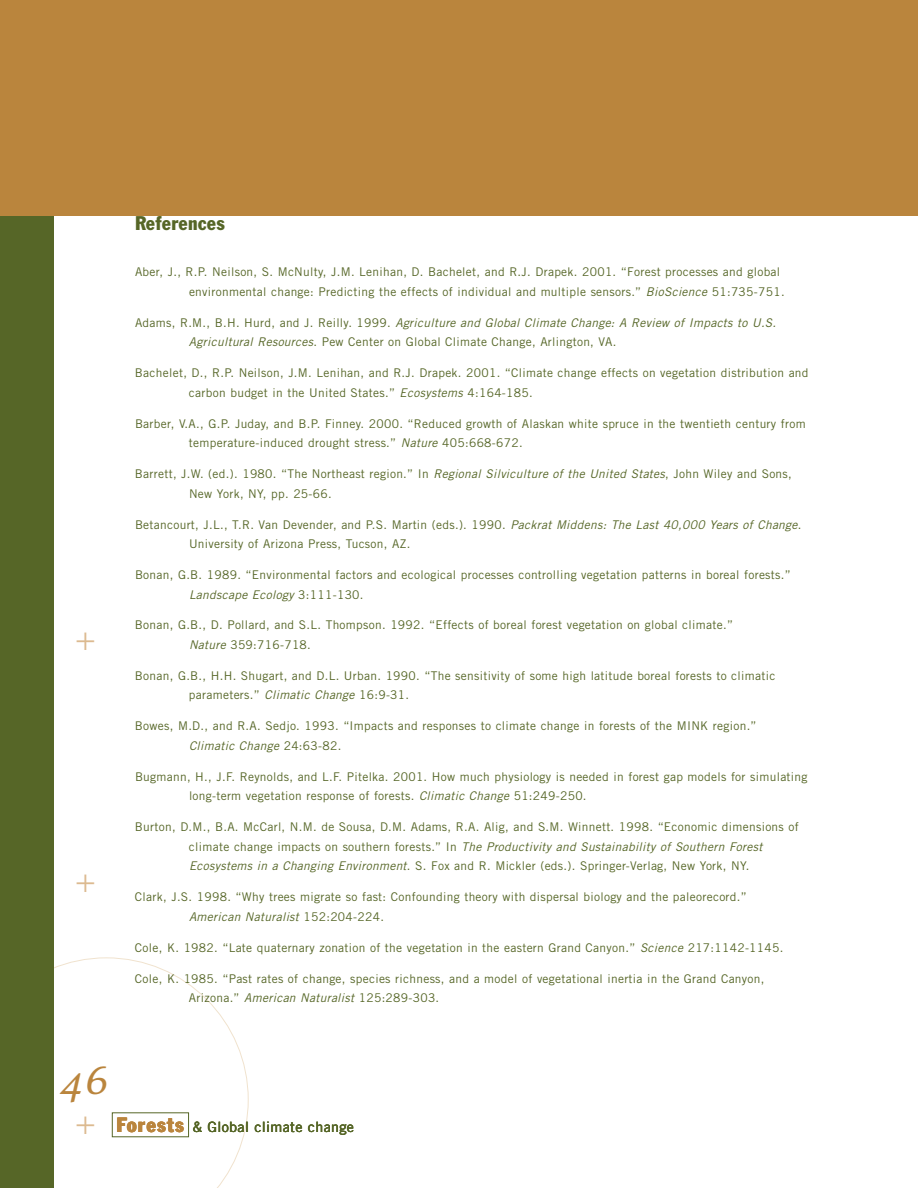
<style>
.page{position:relative;width:918px;height:1188px;background:#fff}
.page>*{position:absolute;margin:0;border:0;box-sizing:border-box;transform-origin:0 0}
.t1{font:italic 45px "Eidetic Serif";color:#ba853d}
.t2{font:300 30px "Akzidenz Grotesk BE";color:#dcba90}
.t3{font:condensed 19.5px "Franklin Gothic BT";letter-spacing:.01em;color:#566627}
.t4{font:14.25px "Trade Gothic";letter-spacing:.025em;color:#566627}
.t5{font:12px/19.5px "Trade Gothic";letter-spacing:.025em;color:#566627}
.s1{font-style:italic}
.s2{font-family:"Franklin Gothic BT";font-stretch:condensed;font-size:20.25px;color:#ba853d}
</style>
<div class="page">
<svg style="left:54px;top:957px;width:195px;height:231px"></svg>
<div style="left:0;top:0;width:918px;height:216px;background:#ba853d"></div>
<div style="left:0;top:216px;width:54px;height:972px;background:#566627"></div>
<h2 class="t2" style="left:75px;top:628px;width:22px">+</h2>
<h2 class="t2" style="left:75px;top:870px;width:22px">+</h2>
<h3 class="t3" style="left:135px;top:216px;width:92px">References</h3>
<p class="t5" style="left:189px;top:264px;width:597px;text-indent:-54px">Aber, J., R.P. Neilson, S. McNulty, J.M. Lenihan, D. Bachelet, and R.J. Drapek. 2001. “Forest processes and global environmental change: Predicting the effects of individual and multiple sensors.” <span class="s1">BioScience</span> 51:735-751.</p>
<p class="t5" style="left:189px;top:314px;width:589px;text-indent:-54px">Adams, R.M., B.H. Hurd, and J. Reilly. 1999. <span class="s1">Agriculture and Global Climate Change: A Review of Impacts to U.S.<br>Agricultural Resources</span>. Pew Center on Global Climate Change, Arlington, VA.</p>
<p class="t5" style="left:189px;top:365px;width:621px;text-indent:-54px">Bachelet, D., R.P. Neilson, J.M. Lenihan, and R.J. Drapek. 2001. “Climate change effects on vegetation distribution and carbon budget in the United States.” <span class="s1">Ecosystems</span> 4:164-185.</p>
<p class="t5" style="left:189px;top:415px;width:618px;text-indent:-54px">Barber, V.A., G.P. Juday, and B.P. Finney. 2000. “Reduced growth of Alaskan white spruce in the twentieth century from temperature-induced drought stress.” <span class="s1">Nature</span> 405:668-672.</p>
<p class="t5" style="left:189px;top:465px;width:604px;text-indent:-54px">Barrett, J.W. (ed.). 1980. “The Northeast region.” In <span class="s1">Regional Silviculture of the United States</span>, John Wiley and Sons,<br>New York, NY, pp. 25-66.</p>
<p class="t5" style="left:189px;top:516px;width:614px;text-indent:-54px">Betancourt, J.L., T.R. Van Devender, and P.S. Martin (eds.). 1990. <span class="s1">Packrat Middens: The Last 40,000 Years of Change</span>.<br>University of Arizona Press, Tucson, AZ.</p>
<p class="t5" style="left:189px;top:566px;width:603px;text-indent:-54px">Bonan, G.B. 1989. “Environmental factors and ecological processes controlling vegetation patterns in boreal forests.”<br><span class="s1">Landscape Ecology</span> 3:111-130.</p>
<p class="t5" style="left:189px;top:617px;width:546px;text-indent:-54px">Bonan, G.B., D. Pollard, and S.L. Thompson. 1992. “Effects of boreal forest vegetation on global climate.”<br><span class="s1">Nature</span> 359:716-718.</p>
<p class="t5" style="left:189px;top:667px;width:588px;text-indent:-54px">Bonan, G.B., H.H. Shugart, and D.L. Urban. 1990. “The sensitivity of some high latitude boreal forests to climatic parameters.” <span class="s1">Climatic Change</span> 16:9-31.</p>
<p class="t5" style="left:189px;top:718px;width:569px;text-indent:-54px">Bowes, M.D., and R.A. Sedjo. 1993. “Impacts and responses to climate change in forests of the MINK region.”<br><span class="s1">Climatic Change</span> 24:63-82.</p>
<p class="t5" style="left:189px;top:768px;width:620px;text-indent:-54px">Bugmann, H., J.F. Reynolds, and L.F. Pitelka. 2001. How much physiology is needed in forest gap models for simulating long-term vegetation response of forests. <span class="s1">Climatic Change</span> 51:249-250.</p>
<p class="t5" style="left:189px;top:819px;width:611px;text-indent:-54px">Burton, D.M., B.A. McCarl, N.M. de Sousa, D.M. Adams, R.A. Alig, and S.M. Winnett. 1998. “Economic dimensions of climate change impacts on southern forests.” In <span class="s1">The Productivity and Sustainability of Southern Forest<br>Ecosystems in a Changing Environment</span>. S. Fox and R. Mickler (eds.). Springer-Verlag, New York, NY.</p>
<p class="t5" style="left:189px;top:889px;width:559px;text-indent:-54px">Clark, J.S. 1998. “Why trees migrate so fast: Confounding theory with dispersal biology and the paleorecord.”<br><span class="s1">American Naturalist</span> 152:204-224.</p>
<p class="t5" style="left:135px;top:939px;width:650px">Cole, K. 1982. “Late quaternary zonation of the vegetation in the eastern Grand Canyon.” <span class="s1">Science</span> 217:1142-1145.</p>
<p class="t5" style="left:189px;top:970px;width:577px;text-indent:-54px">Cole, K. 1985. “Past rates of change, species richness, and a model of vegetational inertia in the Grand Canyon,<br>Arizona.” <span class="s1">American Naturalist</span> 125:289-303.</p>
<h1 class="t1" style="left:59px;top:1052px;width:51px">46</h1>
<h2 class="t2" style="left:75px;top:1113px;width:22px">+</h2>
<p class="t4" style="left:117px;top:1121px;width:239px"><span class="s2">Forests</span> &amp; Global climate change</p>
</div>
